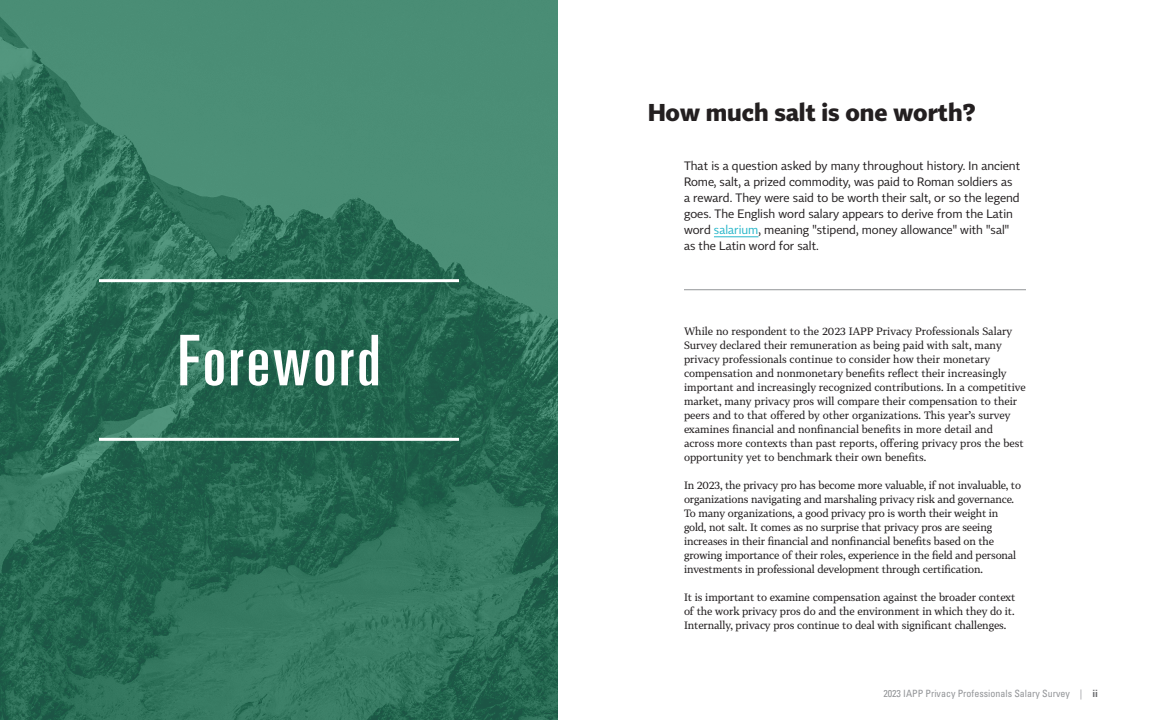
<style>
.page{position:relative;width:1152px;height:720px;background:#fff}
.page>*{position:absolute;margin:0;border:0;box-sizing:border-box;transform-origin:0 0}
.t1{font:ultra-condensed 70px "Univers LT Std";letter-spacing:.04em;color:#fff}
.t2{font:700 24px "Tabac Sans";color:#231f20}
.t3{font:12px/16px "Tabac Sans";color:#231f20}
.Body{font:10.5px/14px "Tabac G3";color:#231f20}
.t4{font:condensed 10px "Univers LT Std";color:#939598}
.s1{color:#27b6c9}
.s2{font-weight:700;color:#6c6d70}
</style>
<div class="page">
<svg style="left:0;top:0;width:558px;height:720px;background:#33765e"></svg>
<hr style="left:99px;top:438px;width:360px;height:3px;background:#fff">
<hr style="left:99px;top:279px;width:360px;height:3px;background:#fff">
<hr style="left:714px;top:236px;width:44px;height:1px;background:#27b6c9">
<hr style="left:684px;top:289px;width:342px;height:1px;background:#939598">
<h2 class="t2" style="left:648px;top:98px;width:329px">How much salt is one worth?</h2>
<p class="t3" style="left:684px;top:158px;width:338px">That is a question asked by many throughout history. In ancient Rome, salt, a prized commodity, was paid to Roman soldiers as a reward. They were said to be worth their salt, or so the legend goes. The English word salary appears to derive from the Latin word <span class="s1">salarium</span>, meaning "stipend, money allowance" with "sal" as the Latin word for salt.</p>
<h1 class="t1" style="left:178px;top:321px;width:204px">Foreword</h1>
<p class="Body" style="left:684px;top:325px;width:343px">While no respondent to the 2023 IAPP Privacy Professionals Salary Survey declared their remuneration as being paid with salt, many privacy professionals continue to consider how their monetary compensation and nonmonetary benefits reflect their increasingly important and increasingly recognized contributions. In a competitive market, many privacy pros will compare their compensation to their peers and to that offered by other organizations. This year’s survey examines financial and nonfinancial benefits in more detail and<br>across more contexts than past reports, offering privacy pros the best opportunity yet to benchmark their own benefits.</p>
<p class="Body" style="left:684px;top:479px;width:339px">In 2023, the privacy pro has become more valuable, if not invaluable, to organizations navigating and marshaling privacy risk and governance.<br>To many organizations, a good privacy pro is worth their weight in gold, not salt. It comes as no surprise that privacy pros are seeing increases in their financial and nonfinancial benefits based on the growing importance of their roles, experience in the field and personal investments in professional development through certification.</p>
<p class="Body" style="left:684px;top:591px;width:333px;text-align:justify">It is important to examine compensation against the broader context of the work privacy pros do and the environment in which they do it.<br>Internally, privacy pros continue to deal with significant challenges.</p>
<p class="t4" style="left:883px;top:687px;width:216px">2023 IAPP Privacy Professionals Salary Survey | <span class="s2">ii</span></p>
</div>
